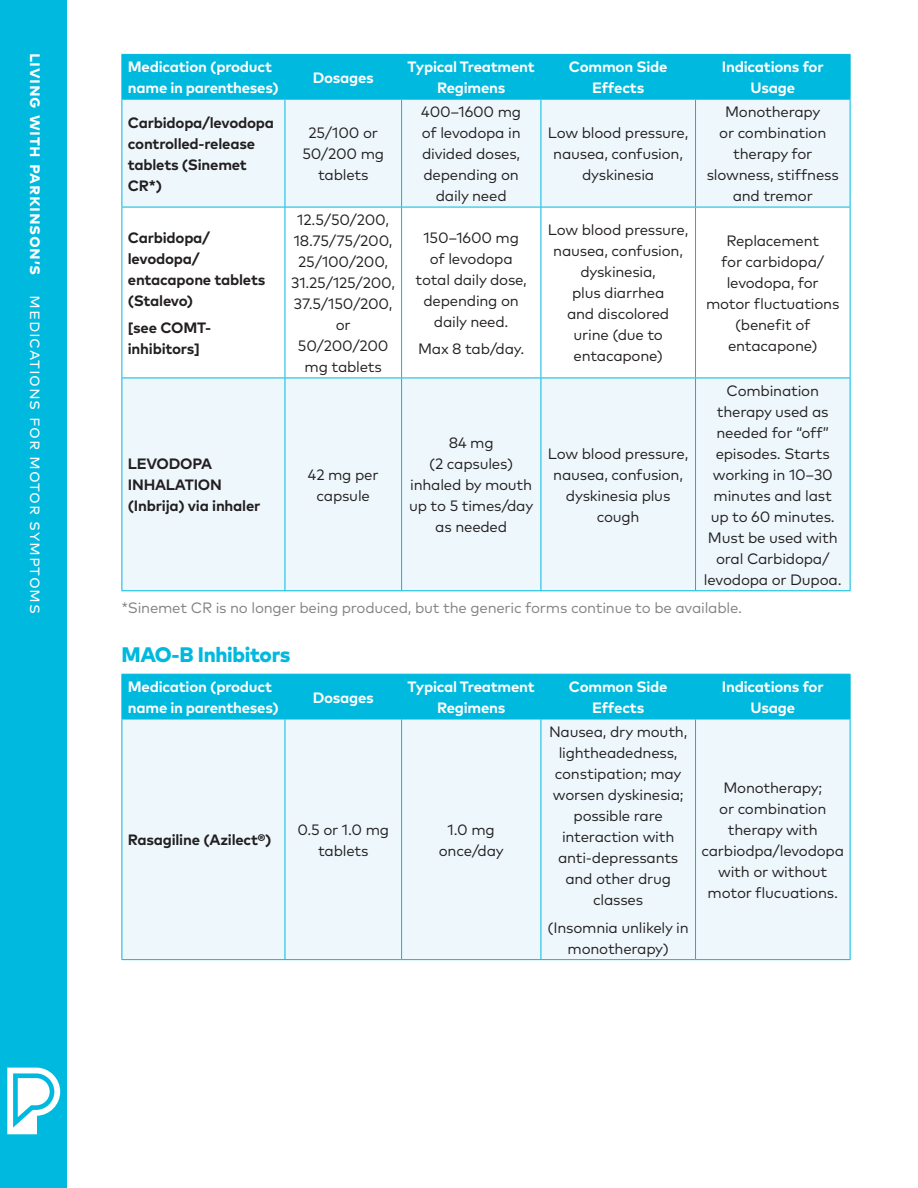
<style>
.page{position:relative;width:918px;height:1188px;background:#fff}
.page>*{position:absolute;margin:0;border:0;box-sizing:border-box;transform-origin:0 0}
.Subhead_Level_1{font:800 21px "Mark OT";letter-spacing:-.015em;color:#00b9de}
.t1{font:18px "Mark OT";letter-spacing:.04em;color:#fff}
.Body_Copy{font:15px/21px "Mark OT";letter-spacing:-.015em;color:#231f20;text-align:center}
.Body_Copy-2{font:700 15px/21px "Mark OT";letter-spacing:-.015em;color:#fff;text-align:center}
.Body_Copy-3{font:700 15px/21px "Mark OT";letter-spacing:-.015em;color:#231f20}
.Citation{font:15px "Mark OT";letter-spacing:-.015em;color:#808285}
.s1{font-weight:700}
</style>
<div class="page">
<div style="left:0;top:0;width:68px;height:1188px;background:#00b9de"></div>
<svg style="left:7px;top:1068px;width:53px;height:66px"></svg>
<div style="left:123px;top:55px;width:727px;height:44px;background:#00b9de"></div>
<svg style="left:123px;top:100px;width:727px;height:490px;fill:#edf7fc"></svg>
<hr style="left:285px;top:54px;width:117px;height:1px;background:#00b9de">
<hr style="left:402px;top:54px;width:139px;height:1px;background:#00b9de">
<hr style="left:401px;top:55px;width:1px;height:44px;background:#00b9de">
<hr style="left:541px;top:54px;width:155px;height:1px;background:#00b9de">
<hr style="left:541px;top:55px;width:1px;height:44px;background:#00b9de">
<hr style="left:696px;top:54px;width:154px;height:1px;background:#00b9de">
<hr style="left:695px;top:55px;width:1px;height:44px;background:#00b9de">
<hr style="left:850px;top:55px;width:1px;height:44px;background:#00b9de">
<hr style="left:285px;top:99px;width:117px;height:1px;background:#00b9de">
<hr style="left:285px;top:100px;width:1px;height:107px;background:#00b9de">
<hr style="left:402px;top:99px;width:139px;height:1px;background:#00b9de">
<hr style="left:401px;top:100px;width:1px;height:107px;background:#00b9de">
<hr style="left:541px;top:99px;width:155px;height:1px;background:#00b9de">
<hr style="left:541px;top:100px;width:1px;height:107px;background:#00b9de">
<hr style="left:696px;top:99px;width:154px;height:1px;background:#00b9de">
<hr style="left:122px;top:207px;width:163px;height:1px;background:#00b9de">
<hr style="left:285px;top:207px;width:117px;height:1px;background:#00b9de">
<hr style="left:285px;top:207px;width:1px;height:171px;background:#00b9de">
<hr style="left:402px;top:207px;width:139px;height:1px;background:#00b9de">
<hr style="left:401px;top:207px;width:1px;height:171px;background:#00b9de">
<hr style="left:541px;top:207px;width:155px;height:1px;background:#00b9de">
<hr style="left:541px;top:207px;width:1px;height:171px;background:#00b9de">
<hr style="left:696px;top:207px;width:154px;height:1px;background:#00b9de">
<hr style="left:122px;top:378px;width:1px;height:212px;background:#00b9de">
<hr style="left:285px;top:378px;width:1px;height:212px;background:#00b9de">
<hr style="left:401px;top:378px;width:1px;height:212px;background:#00b9de">
<hr style="left:541px;top:378px;width:1px;height:212px;background:#00b9de">
<hr style="left:695px;top:378px;width:1px;height:212px;background:#00b9de">
<hr style="left:850px;top:378px;width:1px;height:212px;background:#00b9de">
<hr style="left:122px;top:590px;width:163px;height:1px;background:#00b9de">
<hr style="left:285px;top:590px;width:117px;height:1px;background:#00b9de">
<hr style="left:402px;top:590px;width:139px;height:1px;background:#00b9de">
<hr style="left:541px;top:590px;width:155px;height:1px;background:#00b9de">
<hr style="left:696px;top:590px;width:154px;height:1px;background:#00b9de">
<hr style="left:122px;top:100px;width:1px;height:107px;background:#00b9de">
<hr style="left:695px;top:100px;width:1px;height:107px;background:#00b9de">
<hr style="left:850px;top:100px;width:1px;height:107px;background:#00b9de">
<hr style="left:122px;top:207px;width:1px;height:171px;background:#00b9de">
<hr style="left:695px;top:207px;width:1px;height:171px;background:#00b9de">
<hr style="left:850px;top:207px;width:1px;height:171px;background:#00b9de">
<hr style="left:122px;top:378px;width:163px;height:1px;background:#00b9de">
<hr style="left:285px;top:378px;width:117px;height:1px;background:#00b9de">
<hr style="left:402px;top:378px;width:139px;height:1px;background:#00b9de">
<hr style="left:541px;top:378px;width:155px;height:1px;background:#00b9de">
<hr style="left:696px;top:378px;width:154px;height:1px;background:#00b9de">
<hr style="left:122px;top:54px;width:163px;height:1px;background:#00b9de">
<hr style="left:122px;top:55px;width:1px;height:44px;background:#00b9de">
<hr style="left:285px;top:55px;width:1px;height:44px;background:#00b9de">
<hr style="left:122px;top:99px;width:163px;height:1px;background:#00b9de">
<div style="left:123px;top:675px;width:727px;height:44px;background:#00b9de"></div>
<div style="left:123px;top:720px;width:727px;height:239px;background:#edf7fc"></div>
<hr style="left:285px;top:674px;width:117px;height:1px;background:#00b9de">
<hr style="left:402px;top:674px;width:139px;height:1px;background:#00b9de">
<hr style="left:401px;top:675px;width:1px;height:44px;background:#00b9de">
<hr style="left:541px;top:674px;width:155px;height:1px;background:#00b9de">
<hr style="left:541px;top:675px;width:1px;height:44px;background:#00b9de">
<hr style="left:696px;top:674px;width:154px;height:1px;background:#00b9de">
<hr style="left:695px;top:675px;width:1px;height:44px;background:#00b9de">
<hr style="left:850px;top:675px;width:1px;height:44px;background:#00b9de">
<hr style="left:285px;top:719px;width:117px;height:1px;background:#00b9de">
<hr style="left:285px;top:719px;width:1px;height:240px;background:#00b9de">
<hr style="left:402px;top:719px;width:139px;height:1px;background:#00b9de">
<hr style="left:401px;top:719px;width:1px;height:240px;background:#00b9de">
<hr style="left:541px;top:719px;width:155px;height:1px;background:#00b9de">
<hr style="left:541px;top:719px;width:1px;height:240px;background:#00b9de">
<hr style="left:696px;top:719px;width:154px;height:1px;background:#00b9de">
<hr style="left:122px;top:959px;width:163px;height:1px;background:#00b9de">
<hr style="left:285px;top:959px;width:117px;height:1px;background:#00b9de">
<hr style="left:402px;top:959px;width:139px;height:1px;background:#00b9de">
<hr style="left:541px;top:959px;width:155px;height:1px;background:#00b9de">
<hr style="left:696px;top:959px;width:154px;height:1px;background:#00b9de">
<hr style="left:122px;top:719px;width:1px;height:240px;background:#00b9de">
<hr style="left:695px;top:719px;width:1px;height:240px;background:#00b9de">
<hr style="left:850px;top:719px;width:1px;height:240px;background:#00b9de">
<hr style="left:122px;top:674px;width:163px;height:1px;background:#00b9de">
<hr style="left:122px;top:675px;width:1px;height:44px;background:#00b9de">
<hr style="left:285px;top:675px;width:1px;height:44px;background:#00b9de">
<hr style="left:122px;top:719px;width:163px;height:1px;background:#00b9de">
<p class="t1" style="left:47px;top:53px;width:563px;rotate:90deg"><span class="s1">living with Parkinson’s</span> Medications for Motor Sym ptom s</p>
<p class="Body_Copy-2" style="left:128px;top:56px;width:153px;text-align:left">Medication (product name in parentheses)</p>
<p class="Body_Copy-2" style="left:313px;top:66px;width:63px">Dosages</p>
<p class="Body_Copy-2" style="left:408px;top:56px;width:129px">Typical Treatment<br>Regimens</p>
<p class="Body_Copy-2" style="left:569px;top:56px;width:100px">Common Side<br>Effects</p>
<p class="Body_Copy-2" style="left:722px;top:56px;width:103px">Indications for<br>Usage</p>
<p class="Body_Copy" style="left:707px;top:101px;width:134px">Monotherapy<br>or combination therapy for slowness, stiffness and tremor</p>
<p class="Body_Copy" style="left:421px;top:101px;width:101px">400–1600 mg of levodopa in divided doses, depending on daily need</p>
<p class="Body_Copy-3" style="left:128px;top:111px;width:148px">Carbidopa/levodopa controlled-release tablets (Sinemet<br>CR*)</p>
<p class="Body_Copy" style="left:302px;top:122px;width:83px">25/100 or<br>50/200 mg tablets</p>
<p class="Body_Copy" style="left:548px;top:122px;width:142px">Low blood pressure, nausea, confusion, dyskinesia</p>
<p class="Body_Copy" style="left:291px;top:209px;width:105px">12.5/50/200,<br>18.75/75/200,<br>25/100/200,<br>31.25/125/200,<br>37.5/150/200, or<br>50/200/200 mg tablets</p>
<p class="Body_Copy" style="left:548px;top:219px;width:142px">Low blood pressure, nausea, confusion, dyskinesia,<br>plus diarrhea<br>and discolored urine (due to entacapone)</p>
<p class="Body_Copy" style="left:706px;top:230px;width:135px">Replacement<br>for carbidopa/ levodopa, for motor fluctuations (benefit of entacapone)</p>
<p class="Body_Copy-3" style="left:128px;top:226px;width:139px">Carbidopa/ levodopa/ entacapone tablets (Stalevo)</p>
<p class="Body_Copy-3" style="left:128px;top:317px;width:85px">[see COMT&shy;inhibitors]</p>
<p class="Body_Copy" style="left:416px;top:227px;width:113px">150–1600 mg of levodopa total daily dose, depending on daily need.</p>
<p class="Body_Copy" style="left:418px;top:338px;width:108px">Max 8 tab/day.</p>
<p class="Body_Copy" style="left:704px;top:380px;width:139px">Combination therapy used as needed for “off” episodes. Starts working in 10–30 minutes and last up to 60 minutes.<br>Must be used with oral Carbidopa/ levodopa or Dupoa.</p>
<p class="Citation" style="left:122px;top:598px;width:622px">*Sinemet CR is no longer being produced, but the generic forms continue to be available.</p>
<p class="Subhead_Level_1" style="left:122px;top:641px;width:170px">MAO-B Inhibitors</p>
<p class="Body_Copy-2" style="left:128px;top:676px;width:153px;text-align:left">Medication (product name in parentheses)</p>
<p class="Body_Copy-2" style="left:313px;top:686px;width:63px">Dosages</p>
<p class="Body_Copy-2" style="left:408px;top:676px;width:129px">Typical Treatment<br>Regimens</p>
<p class="Body_Copy-2" style="left:569px;top:676px;width:100px">Common Side<br>Effects</p>
<p class="Body_Copy-2" style="left:722px;top:676px;width:103px">Indications for<br>Usage</p>
<p class="Body_Copy" style="left:409px;top:432px;width:126px">84 mg<br>(2 capsules) inhaled by mouth up to 5 times/day as needed</p>
<p class="Body_Copy" style="left:548px;top:443px;width:142px">Low blood pressure, nausea, confusion, dyskinesia plus cough</p>
<p class="Body_Copy-3" style="left:128px;top:453px;width:134px">LEVODOPA<br>INHALATION (Inbrija) via inhaler</p>
<p class="Body_Copy" style="left:308px;top:464px;width:72px">42 mg per capsule</p>
<p class="Body_Copy-3" style="left:128px;top:829px;width:145px">Rasagiline (Azilect®)</p>
<p class="Body_Copy" style="left:297px;top:819px;width:93px">0.5 or 1.0 mg tablets</p>
<p class="Body_Copy" style="left:439px;top:819px;width:66px">1.0 mg once/day</p>
<p class="Body_Copy" style="left:549px;top:721px;width:140px">Nausea, dry mouth, lightheadedness, constipation; may worsen dyskinesia; possible rare interaction with anti-depressants and other drug classes</p>
<p class="Body_Copy" style="left:548px;top:917px;width:143px">(Insomnia unlikely in monotherapy)</p>
<p class="Body_Copy" style="left:702px;top:777px;width:144px">Monotherapy;<br>or combination therapy with carbiodpa/levodopa with or without motor flucuations.</p>
</div>
